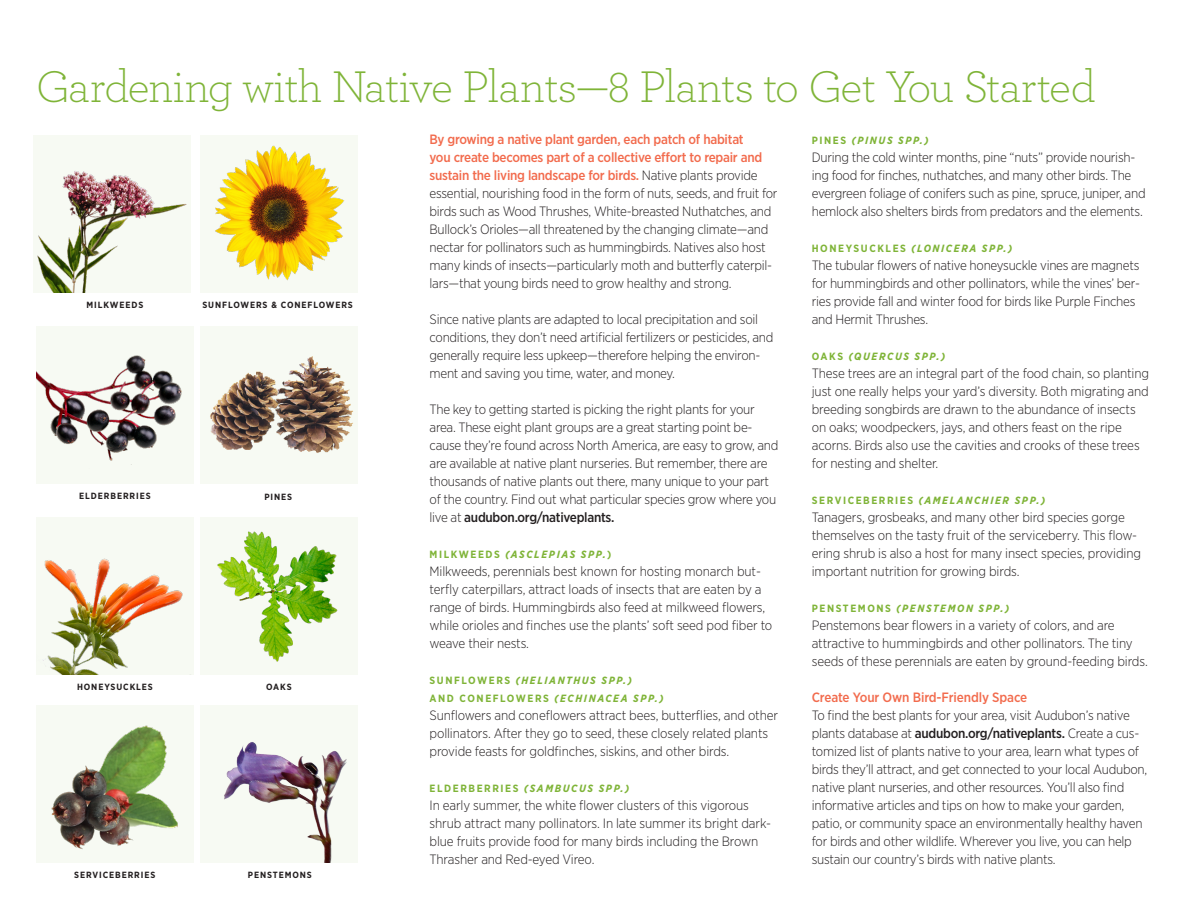
<style>
.page{position:relative;width:1188px;height:918px;background:#fff}
.page>*{position:absolute;margin:0;border:0;box-sizing:border-box;transform-origin:0 0}
.t1{font:300 46.5px "Archer";letter-spacing:-.02em;color:#7fb438}
.t2{font:300 13.5px/18px "Gotham Narrow";letter-spacing:-.02em;color:#231f20}
.t3{font:italic 700 10.5px/18px "Gotham Narrow";letter-spacing:.15em;color:#7fb438}
.t4{font:700 9px "Gotham Narrow";letter-spacing:.1em;color:#231f20}
.s1{font-weight:500;color:#f26b4d}
.s2{font-weight:500}
.s3{font-style:normal}
</style>
<div class="page">
<img style="left:36px;top:327px;width:158px;height:157px">
<div style="left:201px;top:706px;width:157px;height:157px;background:#f7faf3"></div>
<div style="left:36px;top:517px;width:157px;height:157px;background:#f7faf3"></div>
<img style="left:43px;top:558px;width:140px;height:116px">
<div style="left:200px;top:517px;width:158px;height:157px;background:#f7faf3"></div>
<svg style="left:200px;top:327px;width:157px;height:157px;fill:#f7faf3"></svg>
<div style="left:36px;top:706px;width:157px;height:157px;background:#f7faf3"></div>
<div style="left:200px;top:136px;width:157px;height:157px;background:#f7faf3"></div>
<img style="left:215px;top:145px;width:130px;height:136px">
<div style="left:34px;top:136px;width:157px;height:157px;background:#f7faf3"></div>
<img style="left:37px;top:171px;width:150px;height:122px">
<img style="left:209px;top:356px;width:103px;height:94px">
<img style="left:217px;top:531px;width:121px;height:131px">
<img style="left:51px;top:718px;width:143px;height:141px">
<img style="left:224px;top:742px;width:123px;height:121px">
<p class="t1" style="left:36px;top:57px;width:1061px">Gardening with Native Plants—8 Plants to Get You Started</p>
<p class="t2" style="left:430px;top:130px;width:350px"><span class="s1">By growing a native plant garden, each patch of habitat<br>you create becomes part of a collective effort to repair and sustain the living landscape for birds.</span> Native plants provide essential, nourishing food in the form of nuts, seeds, and fruit for birds such as Wood Thrushes, White-breasted Nuthatches, and Bullock’s Orioles—all threatened by the changing climate—and nectar for pollinators such as hummingbirds. Natives also host many kinds of insects—particularly moth and butterfly caterpil&shy;lars—that young birds need to grow healthy and strong.</p>
<p class="t2" style="left:430px;top:310px;width:345px">Since native plants are adapted to local precipitation and soil conditions, they don’t need artificial fertilizers or pesticides, and generally require less upkeep—therefore helping the environ&shy;ment and saving you time, water, and money.</p>
<p class="t2" style="left:430px;top:400px;width:350px">The key to getting started is picking the right plants for your area. These eight plant groups are a great starting point be&shy;cause they’re found across North America, are easy to grow, and are available at native plant nurseries. But remember, there are thousands of native plants out there, many unique to your part of the country. Find out what particular species grow where you live at <span class="s2">audubon.org/nativeplants.</span></p>
<p class="t3" style="left:430px;top:545px;width:183px"><span class="s3">MILKWEEDS</span> (ASCLEPIAS SPP.<span class="s3">)</span></p>
<p class="t2" style="left:430px;top:562px;width:344px">Milkweeds, perennials best known for hosting monarch but&shy;terfly caterpillars, attract loads of insects that are eaten by a range of birds. Hummingbirds also feed at milkweed flowers, while orioles and finches use the plants’ soft seed pod fiber to weave their nests.</p>
<p class="t3" style="left:430px;top:671px;width:235px"><span class="s3">SUNFLOWERS</span> (HELIANTHUS SPP.)<br><span class="s3">AND CONEFLOWERS</span> (ECHINACEA SPP.)</p>
<p class="t2" style="left:430px;top:706px;width:350px">Sunflowers and coneflowers attract bees, butterflies, and other pollinators. After they go to seed, these closely related plants provide feasts for goldfinches, siskins, and other birds.</p>
<p class="t3" style="left:430px;top:779px;width:201px"><span class="s3">ELDERBERRIES</span> (SAMBUCUS SPP.)</p>
<p class="t2" style="left:430px;top:796px;width:343px">In early summer, the white flower clusters of this vigorous shrub attract many pollinators. In late summer its bright dark&shy;blue fruits provide food for many birds including the Brown Thrasher and Red-eyed Vireo.</p>
<p class="t3" style="left:812px;top:131px;width:118px"><span class="s3">PINES</span> (PINUS SPP.)</p>
<p class="t2" style="left:812px;top:148px;width:335px">During the cold winter months, pine “nuts” provide nourish&shy;ing food for finches, nuthatches, and many other birds. The evergreen foliage of conifers such as pine, spruce, juniper, and hemlock also shelters birds from predators and the elements.</p>
<p class="t3" style="left:812px;top:239px;width:202px"><span class="s3">HONEYSUCKLES</span> (LONICERA SPP.)</p>
<p class="t2" style="left:812px;top:256px;width:330px">The tubular flowers of native honeysuckle vines are magnets for hummingbirds and other pollinators, while the vines’ ber&shy;ries provide fall and winter food for birds like Purple Finches and Hermit Thrushes.</p>
<p class="t3" style="left:812px;top:347px;width:135px"><span class="s3">OAKS</span> (QUERCUS SPP.)</p>
<p class="t2" style="left:812px;top:364px;width:339px">These trees are an integral part of the food chain, so planting just one really helps your yard’s diversity. Both migrating and breeding songbirds are drawn to the abundance of insects on oaks; woodpeckers, jays, and others feast on the ripe acorns. Birds also use the cavities and crooks of these trees for nesting and shelter.</p>
<p class="t3" style="left:812px;top:491px;width:235px"><span class="s3">SERVICEBERRIES</span> (AMELANCHIER SPP.)</p>
<p class="t2" style="left:812px;top:508px;width:331px">Tanagers, grosbeaks, and many other bird species gorge themselves on the tasty fruit of the serviceberry. This flow&shy;ering shrub is also a host for many insect species, providing important nutrition for growing birds.</p>
<p class="t3" style="left:812px;top:599px;width:199px"><span class="s3">PENSTEMONS</span> (PENSTEMON SPP.)</p>
<p class="t2" style="left:812px;top:616px;width:338px">Penstemons bear flowers in a variety of colors, and are attractive to hummingbirds and other pollinators. The tiny seeds of these perennials are eaten by ground-feeding birds.</p>
<p class="t2" style="left:812px;top:688px;width:337px"><span class="s1">Create Your Own Bird-Friendly Space<br></span>To find the best plants for your area, visit Audubon’s native plants database at <span class="s2">audubon.org/nativeplants.</span> Create a cus&shy;tomized list of plants native to your area, learn what types of birds they’ll attract, and get connected to your local Audubon, native plant nurseries, and other resources. You’ll also find informative articles and tips on how to make your garden, patio, or community space an environmentally healthy haven for birds and other wildlife. Wherever you live, you can help sustain our country’s birds with native plants.</p>
<p class="t4" style="left:202px;top:299px;width:152px">SUNFLOWERS &amp; CONEFLOWERS</p>
<p class="t4" style="left:87px;top:299px;width:58px">MILKWEEDS</p>
<p class="t4" style="left:79px;top:490px;width:73px">ELDERBERRIES</p>
<p class="t4" style="left:264px;top:491px;width:29px">PINES</p>
<p class="t4" style="left:77px;top:681px;width:77px">HONEYSUCKLES</p>
<p class="t4" style="left:266px;top:681px;width:27px">OAKS</p>
<p class="t4" style="left:74px;top:869px;width:83px">SERVICEBERRIES</p>
<p class="t4" style="left:248px;top:869px;width:65px">PENSTEMONS</p>
</div>
